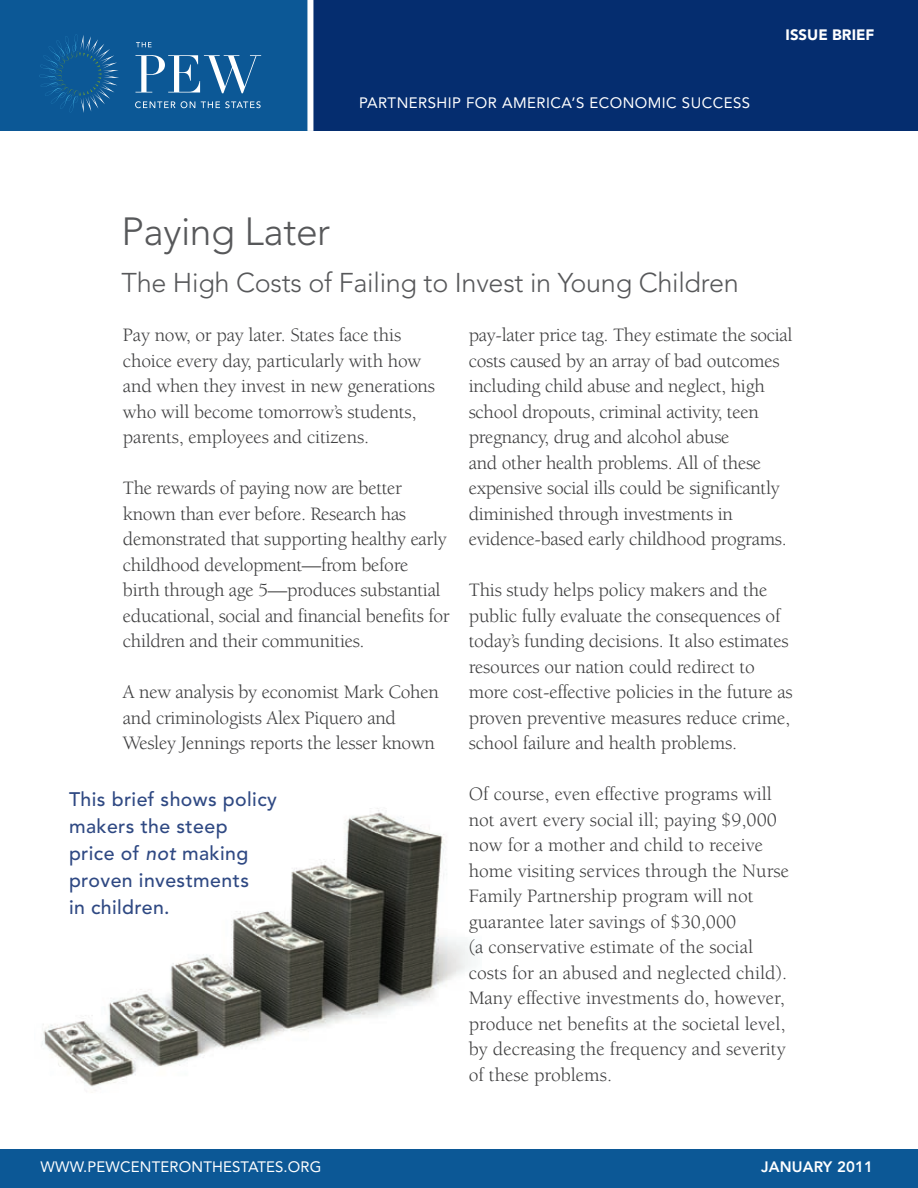
<style>
.page{position:relative;width:918px;height:1188px;background:#fff}
.page>*{position:absolute;margin:0;border:0;box-sizing:border-box;transform-origin:0 0}
.BRIEF_cover_title{font:300 39px "Avenir LT Std";letter-spacing:-.01em;color:#57585a}
.BRIEF_cover_subtitle{font:300 27px "Avenir LT Std";letter-spacing:-.01em;color:#57585a}
.BODY_text{font:19.5px/25.5px "Berkeley Std";letter-spacing:-.01em;color:#3e3e3f}
.CALLOUT_text{font:500 19.5px/27px "Avenir LT Std";letter-spacing:.02em;color:#2f4983}
.BANNER_text{font:15px "Avenir LT Std";letter-spacing:.03em;color:#fff}
.BRIEF_web_date_banne{font:15px "Avenir LT Std";letter-spacing:.01em;color:#fff}
.BRIEF_web_date_banne-2{font:800 15px "Avenir LT Std";letter-spacing:.01em;color:#fff}
.BRIEF_issue_brief{font:900 15px "Avenir LT Std";color:#fff}
.s1{font-style:italic}
</style>
<div class="page">
<img style="left:41px;top:808px;width:431px;height:279px">
<div style="left:0;top:1150px;width:918px;height:38px;background:#0c5896"></div>
<div style="left:0;top:0;width:310px;height:131px;background:#0c5896"></div>
<div style="left:310px;top:0;width:608px;height:131px;background:#052d6f"></div>
<div style="left:307px;top:0;width:6px;height:131px;background:#fff"></div>
<svg style="left:135px;top:55px;width:126px;height:38px"></svg>
<svg style="left:136px;top:42px;width:16px;height:5px"></svg>
<svg style="left:39px;top:34px;width:80px;height:79px"></svg>
<svg style="left:135px;top:101px;width:60px;height:7px"></svg>
<svg style="left:201px;top:101px;width:60px;height:7px"></svg>
<p class="BANNER_text" style="left:359px;top:94px;width:393px">PARTN ERSHIP FOR AMERICA’S ECONOMIC SUCCESS</p>
<p class="BANNER_text" style="left:368px;top:94px;width:112px">ROJECT NAME</p>
<p class="BRIEF_issue_brief" style="left:786px;top:26px;width:90px">ISSUE BRIEF</p>
<p class="BRIEF_cover_title" style="left:122px;top:209px;width:210px">Paying Later</p>
<p class="BRIEF_cover_subtitle" style="left:122px;top:267px;width:619px">The High Costs of Failing to Invest in Young Children</p>
<p class="BODY_text" style="left:123px;top:323px;width:314px">Pay now, or pay later. States face this choice every day, particularly with how and when they invest in new generations who will become tomorrow’s students, parents, employees and citizens.</p>
<p class="BODY_text" style="left:123px;top:476px;width:328px">The rewards of paying now are better known than ever before. Research has demonstrated that supporting healthy early childhood development—from before birth through age 5—produces substantial educational, social and financial benefits for children and their communities.</p>
<p class="BODY_text" style="left:123px;top:680px;width:317px">A new analysis by economist Mark Cohen and criminologists Alex Piquero and<br>Wesley Jennings reports the lesser known</p>
<p class="CALLOUT_text" style="left:69px;top:786px;width:209px">This brief shows policy makers the steep price of <span class="s1">not</span> making proven investments<br>in children.</p>
<p class="BODY_text" style="left:469px;top:323px;width:325px">pay-later price tag. They estimate the social costs caused by an array of bad outcomes including child abuse and neglect, high school dropouts, criminal activity, teen pregnancy, drug and alcohol abuse<br>and other health problems. All of these expensive social ills could be significantly diminished through investments in evidence-based early childhood programs.</p>
<p class="BODY_text" style="left:469px;top:578px;width:326px">This study helps policy makers and the public fully evaluate the consequences of today’s funding decisions. It also estimates resources our nation could redirect to more cost-effective policies in the future as proven preventive measures reduce crime, school failure and health problems.</p>
<p class="BODY_text" style="left:469px;top:782px;width:322px">Of course, even effective programs will not avert every social ill; paying $9,000 now for a mother and child to receive home visiting services through the Nurse Family Partnership program will not guarantee later savings of $30,000<br>(a conservative estimate of the social costs for an abused and neglected child).<br>Many effective investments do, however, produce net benefits at the societal level, by decreasing the frequency and severity of these problems.</p>
<p class="BRIEF_web_date_banne" style="left:40px;top:1158px;width:283px">WWW.PEWCENTERONTHESTATES.ORG</p>
<p class="BRIEF_web_date_banne-2" style="left:761px;top:1158px;width:113px">JANUARY 2011</p>
</div>
